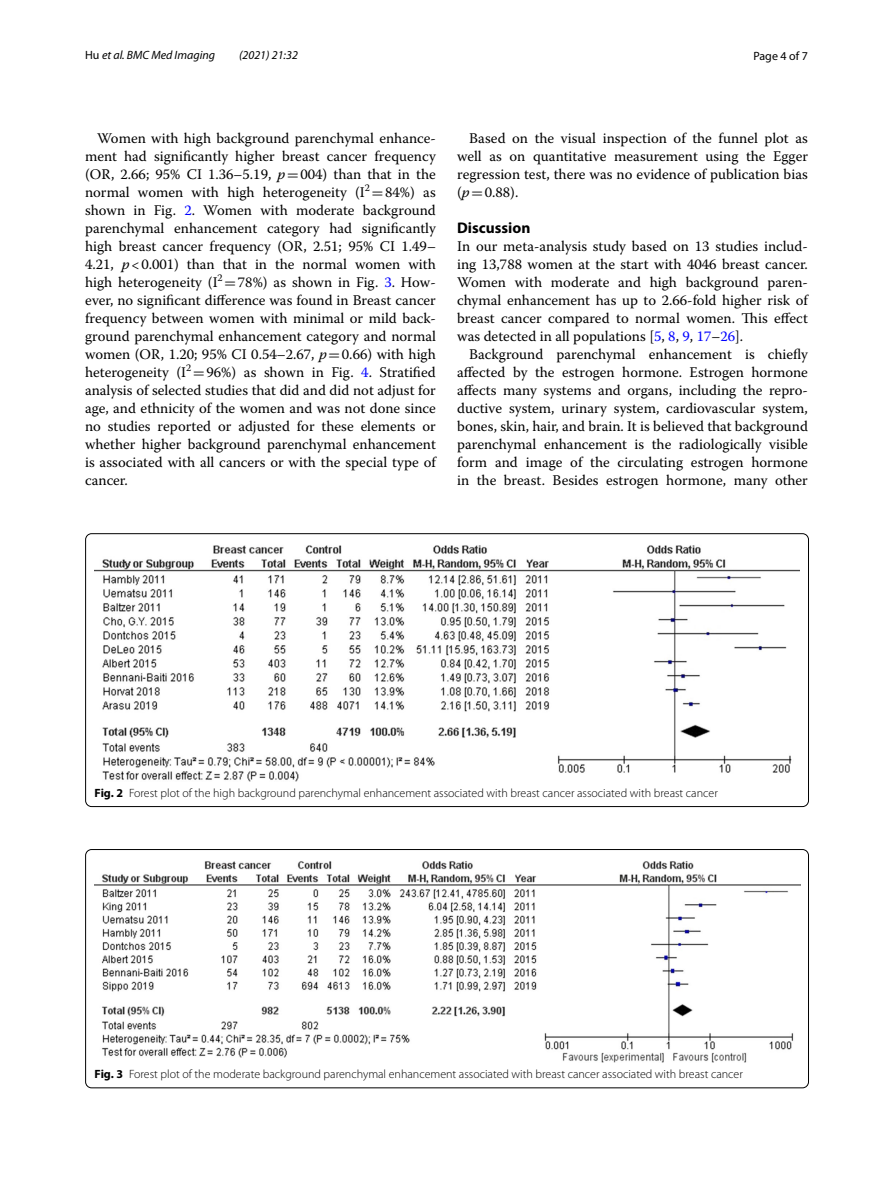
<style>
.page{position:relative;width:893px;height:1187px;background:#fff}
.page>*{position:absolute;margin:0;border:0;box-sizing:border-box;transform-origin:0 0}
.t1{font:700 15.45px "Myriad Pro";color:#000}
.t2{font:14.7px/18px "Warnock Pro";color:#000;text-align:justify}
.t3{font:300 12px "Myriad Pro";color:#000}
.t4{font:italic 12px "Myriad Pro";color:#000}
.t5{font:12px "Myriad Pro";color:#000}
.s1{font-style:normal}
.s2{font-style:italic}
.s3{font-family:"MTSY"}
.s4{color:#00f}
.s5{font-weight:700}
</style>
<div class="page">
<img style="left:94px;top:545px;width:706px;height:236px">
<img style="left:94px;top:861px;width:706px;height:201px">
<div style="left:85px;top:849px;width:724px;height:238px;border:1px solid #000;border-radius:6px"></div>
<p class="t4" style="left:85px;top:48px;width:132px"><span class="s1">Hu</span> et al. BMC Med Imaging</p>
<p class="t4" style="left:239px;top:48px;width:60px">(2021) 21:32</p>
<p class="t5" style="left:753px;top:48px;width:56px">Page 4 of 7</p>
<p class="t2" style="left:85px;top:128px;width:352px;text-indent:12px">Women with high background parenchymal enhance&shy;ment had significantly higher breast cancer frequency (OR, 2.66; 95% CI 1.36–5.19, <span class="s2">p</span><span class="s3">=</span>004) than that in the normal women with high heterogeneity (I<sup>2</sup> <span class="s3">=</span>84%) as shown in Fig. <span class="s4">2</span>. Women with moderate background parenchymal enhancement category had significantly high breast cancer frequency (OR, 2.51; 95% CI 1.49– 4.21, <span class="s2">p</span>&lt;0.001) than that in the normal women with high heterogeneity (I<sup>2</sup> <span class="s3">=</span>78%) as shown in Fig. <span class="s4">3</span>. How&shy;ever, no significant difference was found in Breast cancer frequency between women with minimal or mild back&shy;ground parenchymal enhancement category and normal women (OR, 1.20; 95% CI 0.54–2.67, <span class="s2">p</span><span class="s3">=</span>0.66) with high heterogeneity (I<sup>2</sup> <span class="s3">=</span>96%) as shown in Fig. <span class="s4">4</span>. Stratified analysis of selected studies that did and did not adjust for age, and ethnicity of the women and was not done since no studies reported or adjusted for these elements or whether higher background parenchymal enhancement is associated with all cancers or with the special type of cancer.</p>
<p class="t2" style="left:457px;top:128px;width:352px;text-indent:12px">Based on the visual inspection of the funnel plot as well as on quantitative measurement using the Egger regression test, there was no evidence of publication bias (<span class="s2">p</span><span class="s3">=</span>0.88).</p>
<p class="t1" style="left:457px;top:217px;width:75px">Discussion</p>
<p class="t2" style="left:457px;top:236px;width:352px">In our meta-analysis study based on 13 studies includ&shy;ing 13,788 women at the start with 4046 breast cancer.<br>Women with moderate and high background paren&shy;chymal enhancement has up to 2.66-fold higher risk of breast cancer compared to normal women. This effect was detected in all populations [<span class="s4">5</span>, <span class="s4">8</span>, <span class="s4">9</span>, <span class="s4">17</span>–<span class="s4">26</span>].</p>
<p class="t2" style="left:457px;top:344px;width:352px;text-indent:12px">Background parenchymal enhancement is chiefly affected by the estrogen hormone. Estrogen hormone affects many systems and organs, including the repro&shy;ductive system, urinary system, cardiovascular system, bones, skin, hair, and brain. It is believed that background parenchymal enhancement is the radiologically visible form and image of the circulating estrogen hormone in the breast. Besides estrogen hormone, many other</p>
<p class="t3" style="left:95px;top:786px;width:625px"><span class="s5">Fig. 2</span> Forest plot of the high background parenchymal enhancement associated with breast cancer associated with breast cancer</p>
<p class="t3" style="left:95px;top:1066px;width:650px"><span class="s5">Fig. 3</span> Forest plot of the moderate background parenchymal enhancement associated with breast cancer associated with breast cancer</p>
</div>
